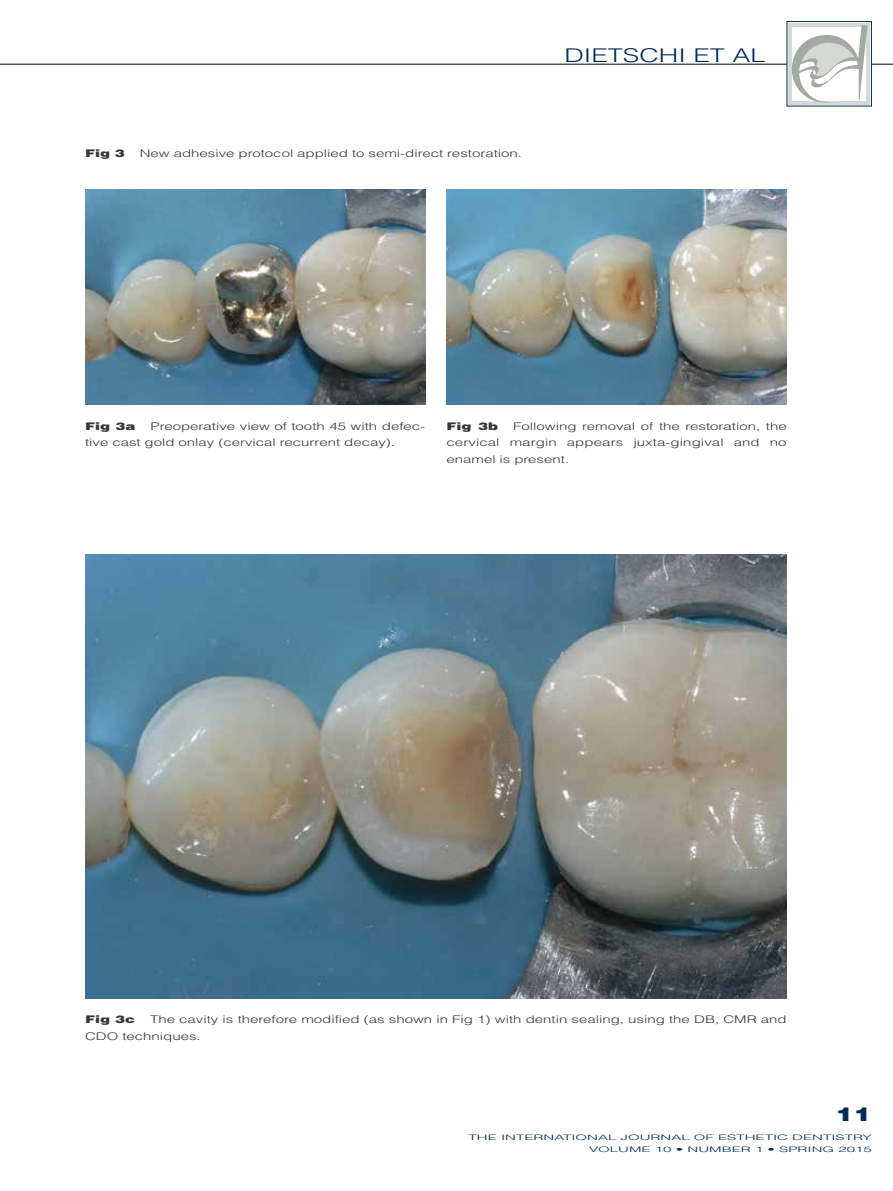
<style>
.page{position:relative;width:893px;height:1191px;background:#fff}
.page>*{position:absolute;margin:0;border:0;box-sizing:border-box;transform-origin:0 0}
.t1{font:300 18.9px "Helvetica LT Std";color:#002a59;scale:1.43 1}
.t2{font:900 18.9px "Helvetica LT Std";color:#002a59;scale:1.43 1}
.t3{font:300 10.5px/16.5px "Helvetica LT Std";color:#373736;scale:1.43 1}
.t4{font:900 10.5px "Helvetica LT Std";color:#373736;scale:1.43 1}
.t5{font:300 7.5px/12.8px "Helvetica LT Std";color:#002a59;text-align:right;scale:2 1}
</style>
<div class="page">
<hr style="left:0;top:64px;width:893px;height:1px;background:#000">
<div style="left:787px;top:21px;width:85px;height:85px;border:1px solid #002a59"></div>
<div style="left:788px;top:23px;width:82px;height:82px;background:#d5d9d3"></div>
<svg style="left:791px;top:25px;width:76px;height:78px"></svg>
<img style="left:85px;top:189px;width:340px;height:216px">
<img style="left:85px;top:554px;width:702px;height:444px">
<img style="left:446px;top:189px;width:341px;height:216px">
<p class="t4" style="left:85px;top:147px;width:29px">Fig 3</p>
<p class="t3" style="left:140px;top:145px;width:269px">New adhesive protocol applied to semi-direct restoration.</p>
<h1 class="t1" style="left:564px;top:43px;width:142px">DIETSCHI ET AL</h1>
<p class="t4" style="left:85px;top:419px;width:37px">Fig 3a</p>
<p class="t3" style="left:85px;top:418px;width:239px;text-indent:65px">Preoperative view of tooth 45 with defec&shy;tive cast gold onlay (cervical recurrent decay).</p>
<p class="t4" style="left:446px;top:419px;width:38px">Fig 3b</p>
<p class="t3" style="left:446px;top:418px;width:239px;text-align:justify;text-indent:67px">Following removal of the restoration, the cervical margin appears juxta-gingival and no enamel is present.</p>
<p class="t3" style="left:85px;top:1011px;width:492px;text-indent:65px">The cavity is therefore modified (as shown in Fig 1) with dentin sealing, using the DB, CMR and<br>CDO techniques.</p>
<p class="t4" style="left:85px;top:1012px;width:36px">Fig 3c</p>
<h1 class="t2" style="left:836px;top:1102px;width:27px">11</h1>
<p class="t5" style="left:469px;top:1130px;width:203px">THE INTERNATIONAL JOURNAL OF ESTHETIC DENTISTRY<br>VOLUME 10 • NUMBER 1 • SPRING 2015</p>
</div>
